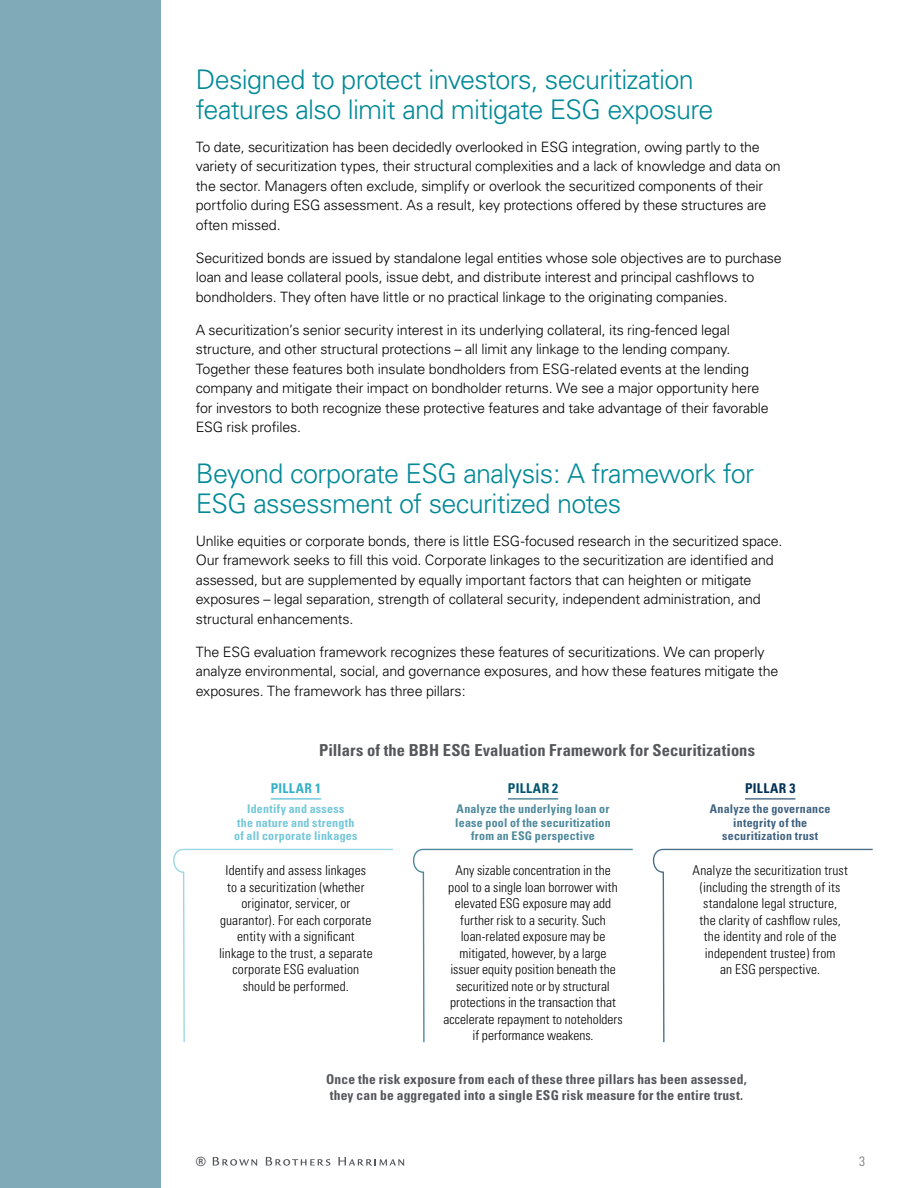
<style>
.page{position:relative;width:918px;height:1188px;background:#fff}
.page>*{position:absolute;margin:0;border:0;box-sizing:border-box;transform-origin:0 0}
.SUB1{font:300 27px/30px "Univers";letter-spacing:-.025em;color:#008996}
.CHART_TITLE{font:700 condensed 16.5px "Univers";letter-spacing:.005em;color:#54565a}
.BODY{font:300 14.25px/19.5px "Univers";letter-spacing:-.01em;color:#000}
.CHART_TEXT{font:300 condensed 13.5px/16.5px "Univers";letter-spacing:.01em;color:#000;text-align:center}
.CHART_TEXT-2{font:700 condensed 13.5px/16.5px "Univers";letter-spacing:.015em;color:#54565a}
.CHART_HEAD{font:700 condensed 13.5px "Univers";letter-spacing:.035em;color:#36b0c9}
.CHART_HEAD-2{font:700 condensed 13.5px "Univers";letter-spacing:.035em;color:#005470}
.CHART_HEAD-3{font:700 condensed 13.5px "Univers";letter-spacing:.035em;color:#003057}
.t1{font:300 condensed 13.5px "Univers";color:#6d6e71}
.t2{font:700 12.75px "Univers";color:#54565a}
.CHART_HEAD-4{font:700 condensed 12px/13.5px "Univers";letter-spacing:.02em;color:#4d889b;text-align:center}
.CHART_HEAD-5{font:700 condensed 12px/13.5px "Univers";letter-spacing:.02em;color:#73c7d9;text-align:center}
.CHART_HEAD-6{font:700 condensed 12px/13.5px "Univers";letter-spacing:.02em;color:#406381;text-align:center}
</style>
<div class="page">
<div style="left:0;top:0;width:161px;height:1188px;background:#80aab7"></div>
<svg style="left:213px;top:1157px;width:44px;height:9px"></svg>
<svg style="left:266px;top:1157px;width:64px;height:9px"></svg>
<svg style="left:338px;top:1157px;width:66px;height:9px"></svg>
<hr style="left:271px;top:798px;width:50px;height:1px;background:#36b0c9">
<hr style="left:508px;top:798px;width:50px;height:1px;background:#005470">
<hr style="left:745px;top:798px;width:50px;height:1px;background:#003057">
<svg style="left:173px;top:848px;width:220px;height:195px"></svg>
<svg style="left:413px;top:848px;width:220px;height:195px"></svg>
<svg style="left:652px;top:848px;width:221px;height:195px"></svg>
<h1 class="SUB1" style="left:196px;top:64px;width:519px">Designed to protect investors, securitization features also limit and mitigate ESG exposure</h1>
<p class="BODY" style="left:196px;top:137px;width:587px">To date, securitization has been decidedly overlooked in ESG integration, owing partly to the variety of securitization types, their structural complexities and a lack of knowledge and data on the sector. Managers often exclude, simplify or overlook the securitized components of their portfolio during ESG assessment. As a result, key protections offered by these structures are often missed.</p>
<p class="BODY" style="left:196px;top:248px;width:588px">Securitized bonds are issued by standalone legal entities whose sole objectives are to purchase loan and lease collateral pools, issue debt, and distribute interest and principal cashflows to bondholders. They often have little or no practical linkage to the originating companies.</p>
<p class="BODY" style="left:196px;top:320px;width:575px">A securitization’s senior security interest in its underlying collateral, its ring-fenced legal structure, and other structural protections – all limit any linkage to the lending company.<br>Together these features both insulate bondholders from ESG-related events at the lending company and mitigate their impact on bondholder returns. We see a major opportunity here for investors to both recognize these protective features and take advantage of their favorable ESG risk profiles.</p>
<h1 class="SUB1" style="left:196px;top:458px;width:560px">Beyond corporate ESG analysis: A framework for<br>ESG assessment of securitized notes</h1>
<p class="BODY" style="left:196px;top:531px;width:588px">Unlike equities or corporate bonds, there is little ESG-focused research in the securitized space.<br>Our framework seeks to fill this void. Corporate linkages to the securitization are identified and assessed, but are supplemented by equally important factors that can heighten or mitigate exposures – legal separation, strength of collateral security, independent administration, and structural enhancements.</p>
<p class="BODY" style="left:196px;top:642px;width:584px">The ESG evaluation framework recognizes these features of securitizations. We can properly analyze environmental, social, and governance exposures, and how these features mitigate the exposures. The framework has three pillars:</p>
<p class="CHART_TITLE" style="left:319px;top:740px;width:437px">Pillars of the BBH ESG Evaluation Framework for Securitizations</p>
<p class="CHART_HEAD" style="left:271px;top:780px;width:52px">PILLAR 1</p>
<p class="CHART_HEAD-5" style="left:234px;top:802px;width:125px">Identify and assess<br>the nature and strength of all corporate linkages</p>
<p class="CHART_TEXT" style="left:219px;top:862px;width:155px">Identify and assess linkages to a securitization (whether originator, servicer, or guarantor). For each corporate entity with a significant linkage to the trust, a separate corporate ESG evaluation should be performed.</p>
<p class="CHART_HEAD-2" style="left:508px;top:780px;width:52px">PILLAR 2</p>
<p class="CHART_HEAD-4" style="left:455px;top:802px;width:157px">Analyze the underlying loan or lease pool of the securitization from an ESG perspective</p>
<p class="CHART_TEXT" style="left:443px;top:862px;width:181px">Any sizable concentration in the pool to a single loan borrower with elevated ESG exposure may add further risk to a security. Such loan-related exposure may be mitigated, however, by a large<br>issuer equity position beneath the securitized note or by structural protections in the transaction that accelerate repayment to noteholders if performance weakens.</p>
<p class="CHART_HEAD-3" style="left:745px;top:780px;width:52px">PILLAR 3</p>
<p class="CHART_HEAD-6" style="left:710px;top:802px;width:122px">Analyze the governance integrity of the securitization trust</p>
<p class="CHART_TEXT" style="left:693px;top:862px;width:157px">Analyze the securitization trust (including the strength of its standalone legal structure,<br>the clarity of cashflow rules, the identity and role of the independent trustee) from<br>an ESG perspective.</p>
<p class="CHART_TEXT-2" style="left:326px;top:1070px;width:422px">Once the risk exposure from each of these three pillars has been assessed, they can be aggregated into a single ESG risk measure for the entire trust.</p>
<p class="t2" style="left:196px;top:1154px;width:12px">®</p>
<p class="t1" style="left:859px;top:1153px;width:7px">3</p>
</div>
